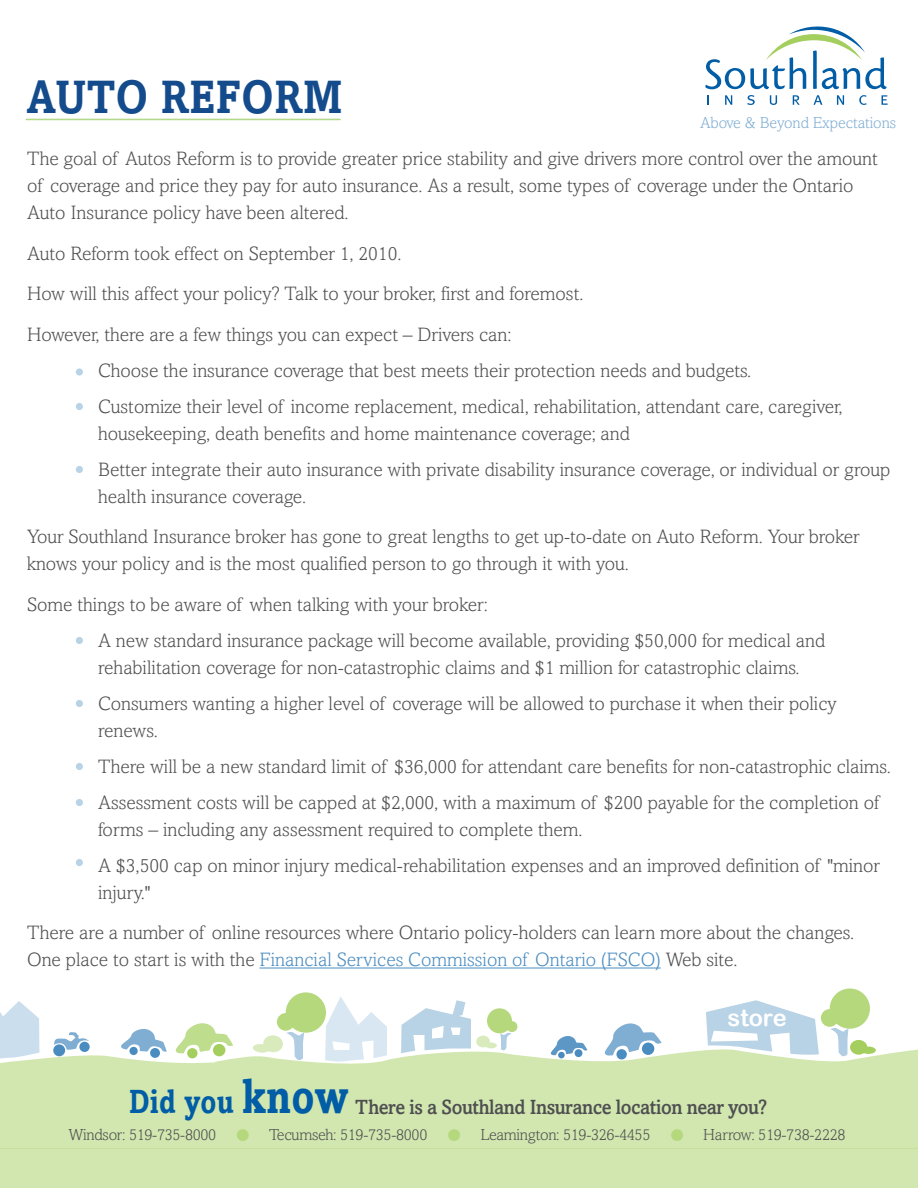
<style>
.page{position:relative;width:918px;height:1188px;background:#fff}
.page>*{position:absolute;margin:0;border:0;box-sizing:border-box;transform-origin:0 0}
.t1{font:700 46.5px "Amasis";letter-spacing:.015em;color:#134b8c;scale:.89 1}
.t2{font:700 33.3px "Amasis";letter-spacing:.015em;color:#005da6;scale:.82 1}
.t3{font:23.55px "Arial Rounded MT Bold";color:#fff}
.t4{font:500 20.55px "Amasis";letter-spacing:-.025em;color:#4f4f51;scale:.93 1}
.t5{font:300 19.5px/40.5px "Amasis";color:#4f4f51}
.t6{font:300 19.5px "Amasis";color:#4a8cc0}
.t7{font:300 16.05px "Amasis";letter-spacing:-.02em;color:#4f4f51}
.t8{font:300 16.05px "Amasis";letter-spacing:-.005em;color:#80aed3}
.s1{color:#4f4f51}
.s2{font-size:48.3px}
.s3{font-size:48.3px;color:#b5d87d}
</style>
<div class="page">
<div style="left:0;top:1049px;width:918px;height:100px;background:#d1e7af"></div>
<svg style="left:725px;top:95px;width:7px;height:10px"></svg>
<svg style="left:747px;top:95px;width:8px;height:10px"></svg>
<svg style="left:770px;top:95px;width:7px;height:10px"></svg>
<svg style="left:793px;top:95px;width:7px;height:10px"></svg>
<svg style="left:814px;top:95px;width:8px;height:10px"></svg>
<svg style="left:837px;top:95px;width:7px;height:10px"></svg>
<svg style="left:859px;top:95px;width:8px;height:10px"></svg>
<svg style="left:882px;top:95px;width:6px;height:10px"></svg>
<svg style="left:705px;top:26px;width:182px;height:63px"></svg>
<svg style="left:616px;top:1049px;width:11px;height:11px"></svg>
<svg style="left:604px;top:1023px;width:58px;height:34px"></svg>
<div style="left:277px;top:1013px;width:18px;height:18px;background:#b5d87d;border-radius:50%"></div>
<div style="left:286px;top:992px;width:40px;height:41px;background:#b5d87d;border-radius:50%"></div>
<svg style="left:325px;top:997px;width:62px;height:65px"></svg>
<div style="left:507px;top:1021px;width:10px;height:11px;background:#b5d87d;border-radius:50%"></div>
<svg style="left:401px;top:1000px;width:111px;height:54px"></svg>
<div style="left:558px;top:1052px;width:7px;height:6px;background:#4a8cc0;border-radius:50%"></div>
<div style="left:575px;top:1049px;width:7px;height:8px;background:#5693c4;border-radius:50%"></div>
<svg style="left:550px;top:1036px;width:37px;height:20px"></svg>
<svg style="left:706px;top:1000px;width:113px;height:56px"></svg>
<div style="left:821px;top:1009px;width:18px;height:18px;background:#b5d87d;border-radius:50%"></div>
<div style="left:830px;top:988px;width:40px;height:41px;background:#b5d87d;border-radius:50%"></div>
<svg style="left:830px;top:1027px;width:18px;height:29px"></svg>
<div style="left:850px;top:1040px;width:17px;height:15px;background:#a4cf5f;border-radius:50%"></div>
<div style="left:861px;top:1047px;width:15px;height:7px;background:#a4cf5f;border-radius:50%"></div>
<div style="left:53px;top:1044px;width:12px;height:13px;background:#4a8cc0;border-radius:50%"></div>
<div style="left:79px;top:1041px;width:11px;height:11px;background:#4a8cc0;border-radius:50%"></div>
<svg style="left:54px;top:1032px;width:35px;height:18px"></svg>
<svg style="left:121px;top:1029px;width:46px;height:29px"></svg>
<div style="left:187px;top:1048px;width:11px;height:10px;background:#a4cf5f;border-radius:50%"></div>
<div style="left:213px;top:1044px;width:12px;height:12px;background:#a4cf5f;border-radius:50%"></div>
<svg style="left:175px;top:1023px;width:58px;height:31px"></svg>
<svg style="left:253px;top:1031px;width:51px;height:29px"></svg>
<svg style="left:0;top:1001px;width:39px;height:58px"></svg>
<div style="left:0;top:1149px;width:918px;height:39px;background:#d1e7af"></div>
<hr style="left:259px;top:968px;width:402px;height:1px;background:#4a8cc0">
<hr style="left:26px;top:119px;width:314px;height:1px;background:#b4d88b">
<div style="left:76px;top:859px;width:7px;height:7px;background:#b8d2e6;border-radius:50%"></div>
<div style="left:76px;top:799px;width:7px;height:7px;background:#b8d2e6;border-radius:50%"></div>
<div style="left:76px;top:700px;width:7px;height:7px;background:#b8d2e6;border-radius:50%"></div>
<div style="left:76px;top:763px;width:7px;height:7px;background:#b8d2e6;border-radius:50%"></div>
<div style="left:76px;top:637px;width:7px;height:7px;background:#b8d2e6;border-radius:50%"></div>
<div style="left:76px;top:466px;width:7px;height:7px;background:#b8d2e6;border-radius:50%"></div>
<div style="left:76px;top:403px;width:7px;height:7px;background:#b8d2e6;border-radius:50%"></div>
<div style="left:76px;top:368px;width:7px;height:8px;background:#b8d2e6;border-radius:50%"></div>
<h1 class="t1" style="left:27px;top:69px;width:356px">AUTO REFORM</h1>
<p class="t8" style="left:700px;top:113px;width:197px">Above &amp; Beyond Expectations</p>
<p class="t5" style="left:27px;top:145px;width:852px;line-height:27px">The goal of Autos Reform is to provide greater price stability and give drivers more control over the amount of coverage and price they pay for auto insurance. As a result, some types of coverage under the Ontario<br>Auto Insurance policy have been altered.</p>
<p class="t5" style="left:27px;top:233px;width:558px">Auto Reform took effect on September 1, 2010.<br>How will this affect your policy? Talk to your broker, first and foremost.<br>However, there are a few things you can expect – Drivers can:</p>
<p class="t5" style="left:98px;top:352px;width:746px;line-height:36px">Choose the insurance coverage that best meets their protection needs and budgets.<br>Customize their level of income replacement, medical, rehabilitation, attendant care, caregiver,</p>
<p class="t5" style="left:98px;top:415px;width:794px;line-height:36px">housekeeping, death benefits and home maintenance coverage; and<br>Better integrate their auto insurance with private disability insurance coverage, or individual or group</p>
<p class="t5" style="left:27px;top:476px;width:834px;text-indent:71px">health insurance coverage.<br>Your Southland Insurance broker has gone to great lengths to get up-to-date on Auto Reform. Your broker</p>
<p class="t5" style="left:27px;top:543px;width:603px">knows your policy and is the most qualified person to go through it with you.<br>Some things to be aware of when talking with your broker:</p>
<p class="t5" style="left:98px;top:627px;width:729px;line-height:27px">A new standard insurance package will become available, providing $50,000 for medical and rehabilitation coverage for non-catastrophic claims and $1 million for catastrophic claims.</p>
<p class="t5" style="left:98px;top:690px;width:740px;line-height:27px">Consumers wanting a higher level of coverage will be allowed to purchase it when their policy renews.</p>
<p class="t5" style="left:98px;top:748px;width:794px;line-height:36px">There will be a new standard limit of $36,000 for attendant care benefits for non-catastrophic claims.<br>Assessment costs will be capped at $2,000, with a maximum of $200 payable for the completion of</p>
<p class="t5" style="left:98px;top:811px;width:784px;line-height:36px">forms – including any assessment required to complete them.<br>A $3,500 cap on minor injury medical-rehabilitation expenses and an improved definition of "minor</p>
<p class="t5" style="left:27px;top:872px;width:829px;text-indent:71px">injury."<br>There are a number of online resources where Ontario policy-holders can learn more about the changes.</p>
<p class="t6" style="left:27px;top:948px;width:712px"><span class="s1">One place to start is with the</span> Financial Services Commission of Ontario (FSCO) <span class="s1">Web site.</span></p>
<p class="t3" style="left:728px;top:1004px;width:61px">store</p>
<h2 class="t2" style="left:129px;top:1082px;width:269px">Did you <span class="s2">know</span></h2>
<p class="t4" style="left:355px;top:1094px;width:445px">There is a Southland Insurance location near you?</p>
<p class="t7" style="left:69px;top:1125px;width:149px">Windsor: 519-735-8000</p>
<p class="t7" style="left:231px;top:1125px;width:198px"><span class="s3">•</span> Tecumseh: 519-735-8000</p>
<p class="t7" style="left:442px;top:1125px;width:210px"><span class="s3">•</span> Leamington: 519-326-4455</p>
<p class="t7" style="left:665px;top:1125px;width:182px"><span class="s3">•</span> Harrow: 519-738-2228</p>
</div>
